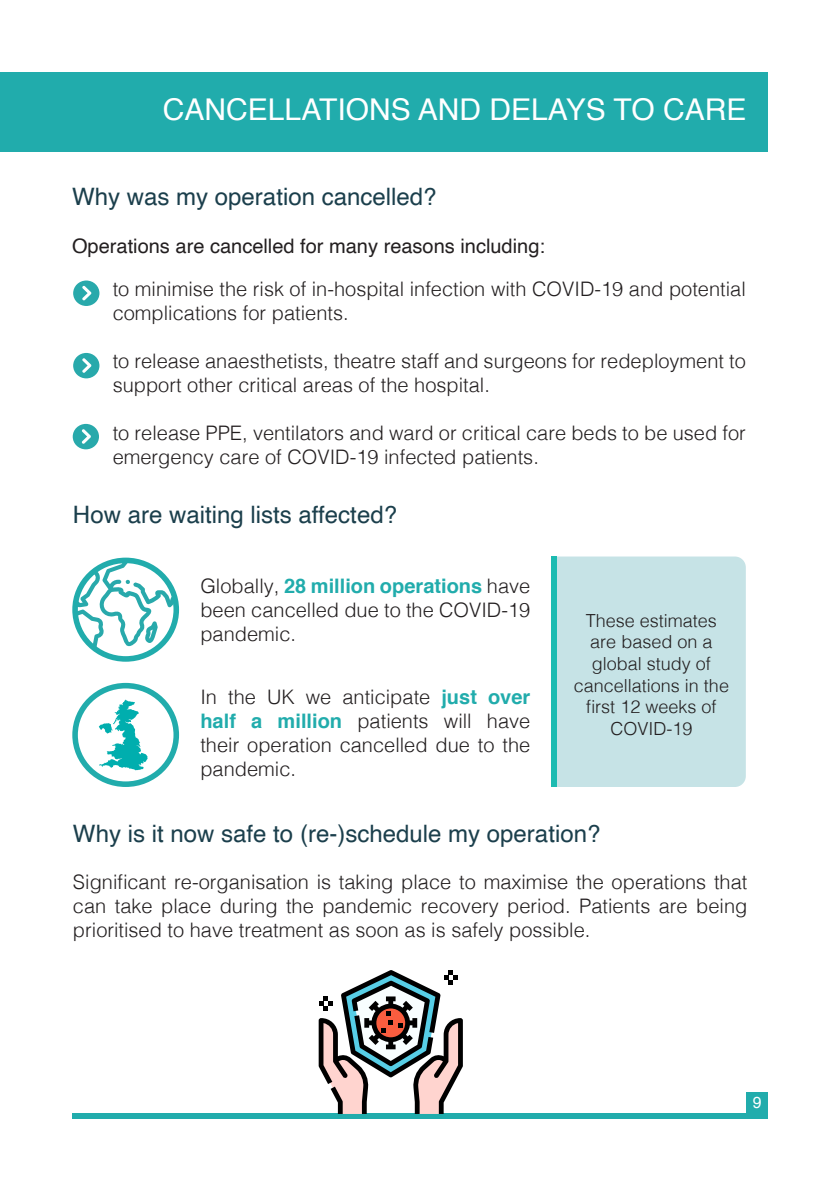
<style>
.page{position:relative;width:840px;height:1191px;background:#fff}
.page>*{position:absolute;margin:0;border:0;box-sizing:border-box;transform-origin:0 0}
.t1{font:30px "Helvetica";color:#fff}
.t2{font:24px "Helvetica";color:#1b3f4c}
.t3{font:300 20px/24px "Helvetica";color:#231f20}
.t4{font:20px "Helvetica";color:#231f20}
.t5{font:300 18px/21.6px "Helvetica";color:#231f20;text-align:center}
.t6{font:16px "Helvetica";color:#fff}
.s1{font-weight:700;color:#21acac}
</style>
<div class="page">
<div style="left:0;top:72px;width:767px;height:79px;background:#21acac"></div>
<div style="left:72px;top:1113px;width:695px;height:6px;background:#21acac"></div>
<div style="left:746px;top:1092px;width:21px;height:21px;background:#21acac"></div>
<div style="left:73px;top:280px;width:26px;height:26px;background:#28a9ab;border-radius:50%"></div>
<svg style="left:82px;top:285px;width:9px;height:16px"></svg>
<div style="left:73px;top:353px;width:26px;height:25px;background:#28a9ab;border-radius:50%"></div>
<svg style="left:82px;top:358px;width:9px;height:15px"></svg>
<div style="left:73px;top:424px;width:26px;height:25px;background:#28a9ab;border-radius:50%"></div>
<svg style="left:81px;top:429px;width:10px;height:15px"></svg>
<svg style="left:75px;top:564px;width:101px;height:95px"></svg>
<div style="left:72px;top:557px;width:107px;height:104px;border:6px solid #21acac;border-radius:50%"></div>
<svg style="left:99px;top:699px;width:48px;height:71px"></svg>
<div style="left:72px;top:683px;width:107px;height:104px;border:6px solid #21acac;border-radius:50%"></div>
<div style="left:556px;top:556px;width:189px;height:231px;background:#c6e3e6"></div>
<div style="left:551px;top:556px;width:5px;height:231px;background:#1dbbb1"></div>
<svg style="left:318px;top:970px;width:144px;height:143px"></svg>
<p class="t1" style="left:163px;top:87px;width:585px">CANCELLATIONS AND DELAYS TO CARE</p>
<p class="t2" style="left:72px;top:178px;width:366px">Why was my operation cancelled?</p>
<p class="t4" style="left:72px;top:231px;width:474px">Operations are cancelled for many reasons including:</p>
<p class="t3" style="left:113px;top:276px;width:634px">to minimise the risk of in-hospital infection with COVID-19 and potential complications for patients.</p>
<p class="t3" style="left:113px;top:348px;width:634px">to release anaesthetists, theatre staff and surgeons for redeployment to support other critical areas of the hospital.</p>
<p class="t3" style="left:113px;top:420px;width:634px">to release PPE, ventilators and ward or critical care beds to be used for emergency care of COVID-19 infected patients.</p>
<p class="t2" style="left:73px;top:496px;width:325px">How are waiting lists affected?</p>
<p class="t3" style="left:200px;top:572px;width:331px;text-align:justify">Globally, <span class="s1">28 million operations</span> have been cancelled due to the COVID-19 pandemic.</p>
<p class="t3" style="left:200px;top:683px;width:331px;text-align:justify">In the UK we anticipate <span class="s1">just over half a million</span> patients will have their operation cancelled due to the pandemic.</p>
<p class="t5" style="left:573px;top:608px;width:157px">These estimates are based on a global study of cancellations in the first 12 weeks of<br>COVID-19</p>
<p class="t2" style="left:73px;top:814px;width:528px">Why is it now safe to (re-)schedule my operation?</p>
<p class="t3" style="left:73px;top:868px;width:675px;text-align:justify">Significant re-organisation is taking place to maximise the operations that can take place during the pandemic recovery period. Patients are being prioritised to have treatment as soon as is safely possible.</p>
<p class="t6" style="left:752px;top:1090px;width:10px">9</p>
</div>
